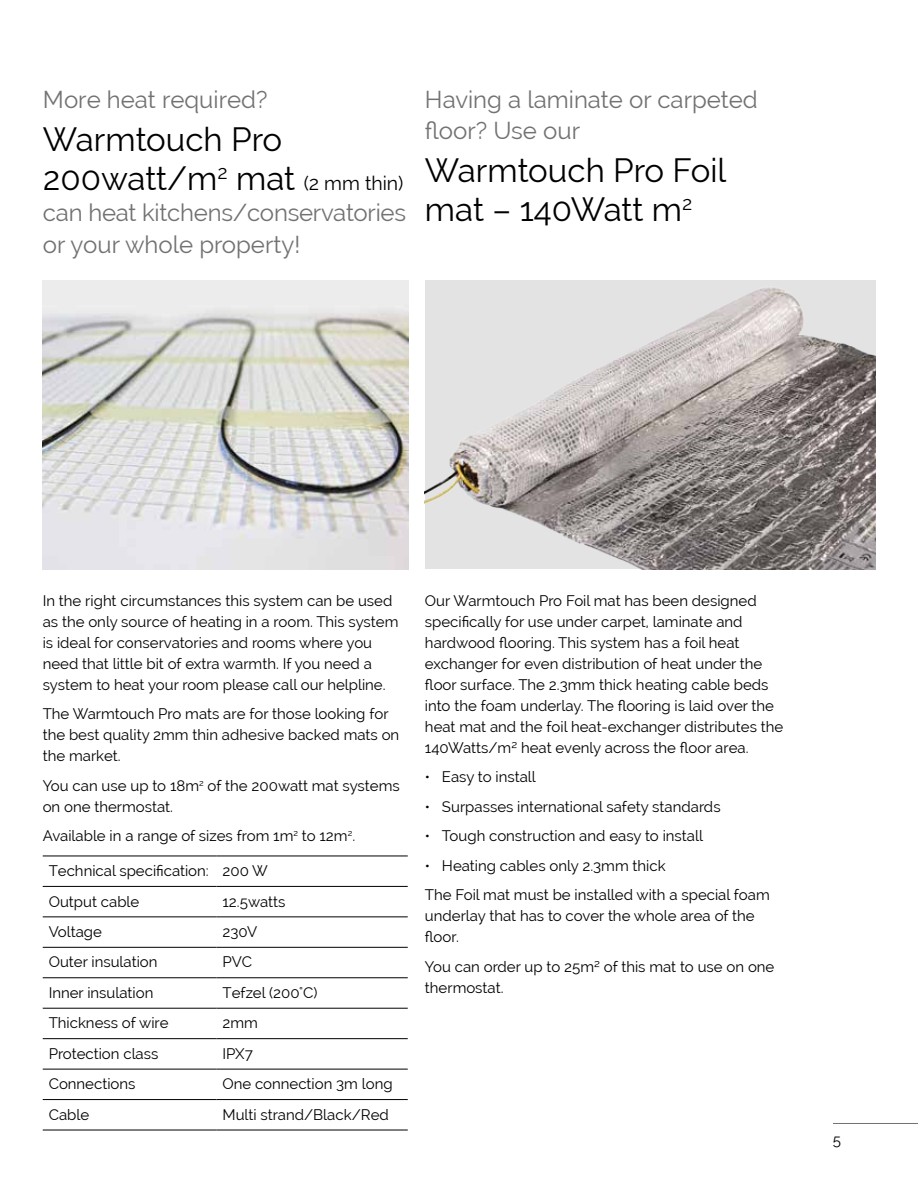
<style>
.page{position:relative;width:918px;height:1188px;background:#fff}
.page>*{position:absolute;margin:0;border:0;box-sizing:border-box;transform-origin:0 0}
.t1{font:33px/39px "Raleway";color:#000}
.t2{font:24px/31.5px "Raleway";color:#717271}
.t3{font:15px/21px "Raleway";color:#000}
.s1{font-size:19.5px}
</style>
<div class="page">
<hr style="left:833px;top:1123px;width:85px;height:1px;background:#717271">
<hr style="left:43px;top:886px;width:174px;height:1px;background:#000">
<hr style="left:217px;top:886px;width:191px;height:1px;background:#000">
<hr style="left:43px;top:917px;width:174px;height:1px;background:#000">
<hr style="left:217px;top:917px;width:191px;height:1px;background:#000">
<hr style="left:43px;top:947px;width:174px;height:1px;background:#000">
<hr style="left:217px;top:947px;width:191px;height:1px;background:#000">
<hr style="left:43px;top:978px;width:174px;height:1px;background:#000">
<hr style="left:217px;top:978px;width:191px;height:1px;background:#000">
<hr style="left:43px;top:1008px;width:174px;height:1px;background:#000">
<hr style="left:217px;top:1008px;width:191px;height:1px;background:#000">
<hr style="left:43px;top:1038px;width:174px;height:1px;background:#000">
<hr style="left:217px;top:1038px;width:191px;height:1px;background:#000">
<hr style="left:43px;top:1069px;width:174px;height:1px;background:#000">
<hr style="left:217px;top:1069px;width:191px;height:1px;background:#000">
<hr style="left:43px;top:1099px;width:174px;height:1px;background:#000">
<hr style="left:217px;top:1099px;width:191px;height:1px;background:#000">
<hr style="left:43px;top:856px;width:174px;height:1px;background:#000">
<hr style="left:217px;top:856px;width:191px;height:1px;background:#000">
<hr style="left:43px;top:1130px;width:174px;height:1px;background:#000">
<hr style="left:217px;top:1130px;width:191px;height:1px;background:#000">
<img style="left:425px;top:281px;width:450px;height:288px">
<img style="left:43px;top:281px;width:365px;height:288px">
<h2 class="t2" style="left:43px;top:83px;width:226px">More heat required?</h2>
<h1 class="t1" style="left:43px;top:120px;width:362px">Warmtouch Pro<br>200watt/m<sup>2</sup> mat <span class="s1">(2 mm thin)</span></h1>
<h2 class="t2" style="left:43px;top:197px;width:365px">can heat kitchens/conservatories or your whole property!</h2>
<h2 class="t2" style="left:425px;top:83px;width:334px">Having a laminate or carpeted floor? Use our</h2>
<h1 class="t1" style="left:425px;top:151px;width:303px">Warmtouch Pro Foil mat – 140Watt m<sup>2</sup></h1>
<p class="t3" style="left:43px;top:590px;width:357px">In the right circumstances this system can be used as the only source of heating in a room. This system is ideal for conservatories and rooms where you need that little bit of extra warmth. If you need a system to heat your room please call our helpline.</p>
<p class="t3" style="left:43px;top:703px;width:358px">The Warmtouch Pro mats are for those looking for the best quality 2mm thin adhesive backed mats on the market.</p>
<p class="t3" style="left:43px;top:775px;width:359px">You can use up to 18m<sup>2</sup> of the 200watt mat systems on one thermostat.</p>
<p class="t3" style="left:43px;top:825px;width:314px">Available in a range of sizes from 1m<sup>2</sup> to 12m<sup>2</sup>.</p>
<p class="t3" style="left:49px;top:856px;width:221px;line-height:30.5px">Technical specification: 200 W<br>Output cable</p>
<p class="t3" style="left:223px;top:891px;width:64px">12.5watts</p>
<p class="t3" style="left:49px;top:921px;width:55px">Voltage</p>
<p class="t3" style="left:223px;top:921px;width:36px">230V</p>
<p class="t3" style="left:49px;top:952px;width:110px">Outer insulation</p>
<p class="t3" style="left:223px;top:952px;width:31px">PVC</p>
<p class="t3" style="left:49px;top:982px;width:106px">Inner insulation</p>
<p class="t3" style="left:223px;top:982px;width:97px">Tefzel (200°C)</p>
<p class="t3" style="left:49px;top:1012px;width:121px">Thickness of wire</p>
<p class="t3" style="left:223px;top:1012px;width:37px">2mm</p>
<p class="t3" style="left:49px;top:1043px;width:111px">Protection class</p>
<p class="t3" style="left:223px;top:1043px;width:32px">IPX7</p>
<p class="t3" style="left:49px;top:1073px;width:88px">Connections</p>
<p class="t3" style="left:223px;top:1073px;width:172px">One connection 3m long</p>
<p class="t3" style="left:49px;top:1104px;width:42px">Cable</p>
<p class="t3" style="left:223px;top:1104px;width:168px">Multi strand/Black/Red</p>
<p class="t3" style="left:425px;top:590px;width:360px">Our Warmtouch Pro Foil mat has been designed specifically for use under carpet, laminate and hardwood flooring. This system has a foil heat exchanger for even distribution of heat under the floor surface. The 2.3mm thick heating cable beds into the foam underlay. The flooring is laid over the heat mat and the foil heat-exchanger distributes the 140Watts/m² heat evenly across the floor area.</p>
<p class="t3" style="left:425px;top:766px;width:112px">• Easy to install</p>
<p class="t3" style="left:425px;top:796px;width:297px">• Surpasses international safety standards</p>
<p class="t3" style="left:425px;top:825px;width:280px">• Tough construction and easy to install</p>
<p class="t3" style="left:425px;top:851px;width:346px;line-height:29.5px">• Heating cables only 2.3mm thick<br>The Foil mat must be installed with a special foam</p>
<p class="t3" style="left:425px;top:905px;width:331px">underlay that has to cover the whole area of the floor.</p>
<p class="t3" style="left:425px;top:956px;width:351px">You can order up to 25m² of this mat to use on one thermostat.</p>
<p class="t3" style="left:833px;top:1129px;width:10px">5</p>
</div>
